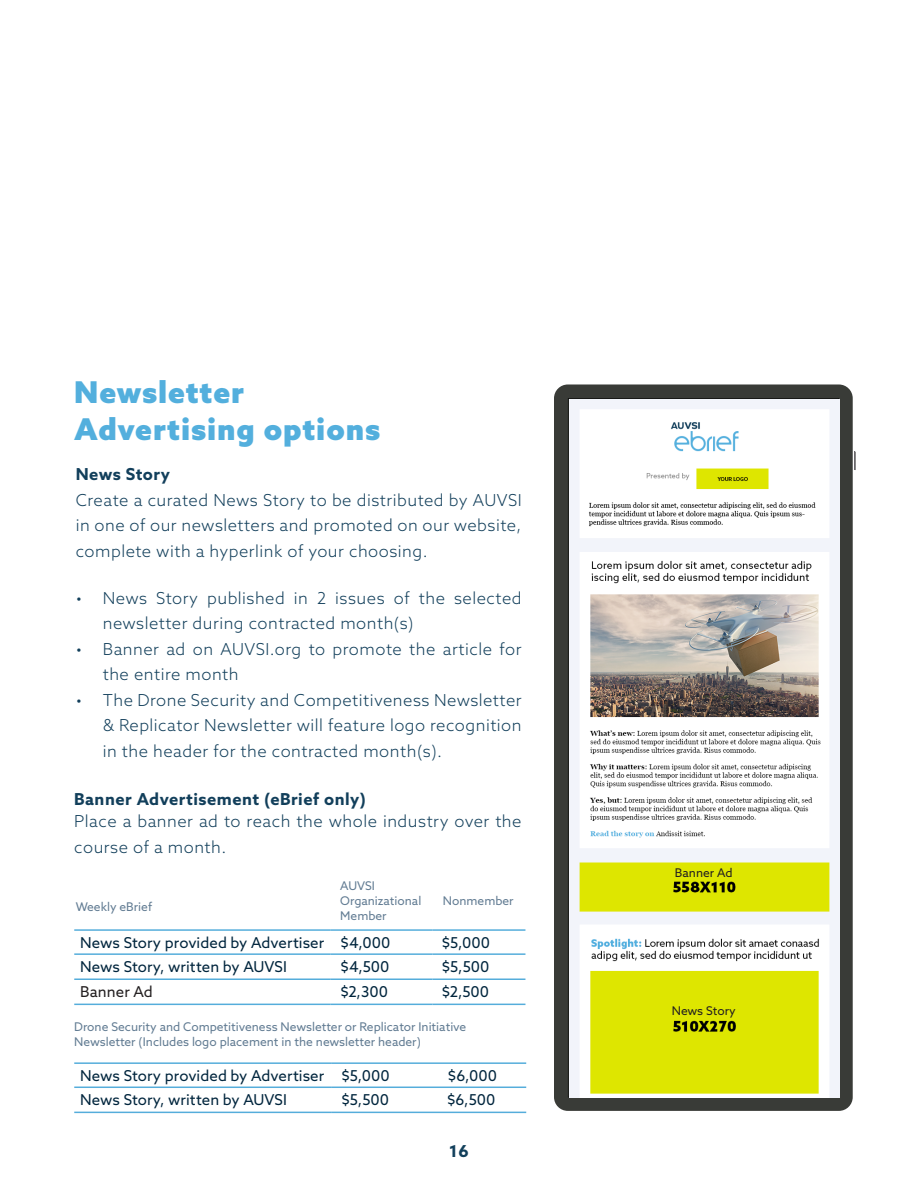
<style>
.page{position:relative;width:918px;height:1188px;background:#fff}
.page>*{position:absolute;margin:0;border:0;box-sizing:border-box;transform-origin:0 0}
.t1{font:900 30px/37.5px "Azo Sans";letter-spacing:.03em;color:#53afdd}
.t2{font:300 16.5px/25.5px "Azo Sans";letter-spacing:.03em;color:#123f5b}
.t3{font:700 16.5px "Azo Sans";letter-spacing:.03em;color:#123f5b}
.Body{font:15px "Azo Sans";letter-spacing:.005em;color:#00253d}
.Body-2{font:15px "Azo Sans";letter-spacing:.005em;color:#231f20}
.t4{font:12px/15px "Azo Sans";color:#627c93}
.t5{font:12px "Azo Sans";color:#231f20}
</style>
<div class="page">
<svg style="left:554px;top:384px;width:299px;height:727px;background:#434541"></svg>
<svg style="left:855px;top:452px;width:1px;height:18px"></svg>
<img style="left:569px;top:400px;width:270px;height:697px">
<hr style="left:74px;top:929px;width:257px;height:2px;background:#55addb">
<hr style="left:331px;top:929px;width:101px;height:2px;background:#55addb">
<hr style="left:432px;top:929px;width:93px;height:2px;background:#55addb">
<hr style="left:74px;top:953px;width:257px;height:2px;background:#55addb">
<hr style="left:331px;top:953px;width:101px;height:2px;background:#55addb">
<hr style="left:432px;top:953px;width:93px;height:2px;background:#55addb">
<hr style="left:74px;top:978px;width:257px;height:2px;background:#55addb">
<hr style="left:331px;top:978px;width:101px;height:2px;background:#55addb">
<hr style="left:432px;top:978px;width:93px;height:2px;background:#55addb">
<hr style="left:74px;top:1004px;width:257px;height:1px;background:#55addb">
<hr style="left:331px;top:1004px;width:101px;height:1px;background:#55addb">
<hr style="left:432px;top:1004px;width:93px;height:1px;background:#55addb">
<hr style="left:74px;top:1062px;width:258px;height:2px;background:#55addb">
<hr style="left:332px;top:1062px;width:194px;height:2px;background:#55addb">
<hr style="left:74px;top:1087px;width:258px;height:1px;background:#55addb">
<hr style="left:332px;top:1087px;width:194px;height:1px;background:#55addb">
<hr style="left:74px;top:1112px;width:258px;height:1px;background:#55addb">
<hr style="left:332px;top:1112px;width:194px;height:1px;background:#55addb">
<p class="t1" style="left:74px;top:373px;width:307px">Newsletter<br>Advertising options</p>
<p class="t3" style="left:76px;top:464px;width:96px">News Story</p>
<p class="t2" style="left:76px;top:487px;width:447px;text-align:justify">Create a curated News Story to be distributed by AUVSI in one of our newsletters and promoted on our website, complete with a hyperlink of your choosing.</p>
<p class="t2" style="left:103px;top:585px;width:420px;text-indent:-27px">• News Story published in 2 issues of the selected newsletter during contracted month(s)</p>
<p class="t2" style="left:103px;top:636px;width:420px;text-indent:-27px">• Banner ad on AUVSI.org to promote the article for the entire month</p>
<p class="t2" style="left:103px;top:687px;width:420px;text-align:justify;text-indent:-27px">• The Drone Security and Competitiveness Newsletter &amp; Replicator Newsletter will feature logo recognition in the header for the contracted month(s).</p>
<p class="t3" style="left:74px;top:788px;width:293px">Banner Advertisement (eBrief only)</p>
<p class="t2" style="left:74px;top:808px;width:449px">Place a banner ad to reach the whole industry over the course of a month.</p>
<p class="t4" style="left:76px;top:899px;width:78px">Weekly eBrief</p>
<p class="t4" style="left:340px;top:878px;width:83px">AUVSI<br>Organizational<br>Member</p>
<p class="t4" style="left:443px;top:893px;width:72px">Nonmember</p>
<p class="Body" style="left:80px;top:933px;width:246px">News Story provided by Advertiser</p>
<p class="Body" style="left:340px;top:933px;width:52px">$4,000</p>
<p class="Body" style="left:442px;top:933px;width:50px">$5,000</p>
<p class="Body" style="left:80px;top:957px;width:208px">News Story, written by AUVSI</p>
<p class="Body" style="left:340px;top:957px;width:51px">$4,500</p>
<p class="Body" style="left:442px;top:957px;width:49px">$5,500</p>
<p class="Body-2" style="left:80px;top:982px;width:74px">Banner Ad</p>
<p class="Body" style="left:340px;top:982px;width:49px">$2,300</p>
<p class="Body" style="left:442px;top:982px;width:49px">$2,500</p>
<p class="t4" style="left:74px;top:1019px;width:394px">Drone Security and Competitiveness Newsletter or Replicator Initiative<br>Newsletter (Includes logo placement in the newsletter header)</p>
<p class="Body" style="left:80px;top:1066px;width:246px">News Story provided by Advertiser</p>
<p class="Body" style="left:342px;top:1066px;width:50px">$5,000</p>
<p class="Body" style="left:448px;top:1066px;width:51px">$6,000</p>
<p class="Body" style="left:80px;top:1090px;width:208px">News Story, written by AUVSI</p>
<p class="Body" style="left:342px;top:1090px;width:49px">$5,500</p>
<p class="Body" style="left:447px;top:1090px;width:50px">$6,500</p>
<p class="t3" style="left:449px;top:1140px;width:21px">16</p>
<p class="t5" style="left:675px;top:865px;width:59px">Banner Ad</p>
<p class="t5" style="left:672px;top:1003px;width:66px">News Story</p>
</div>
